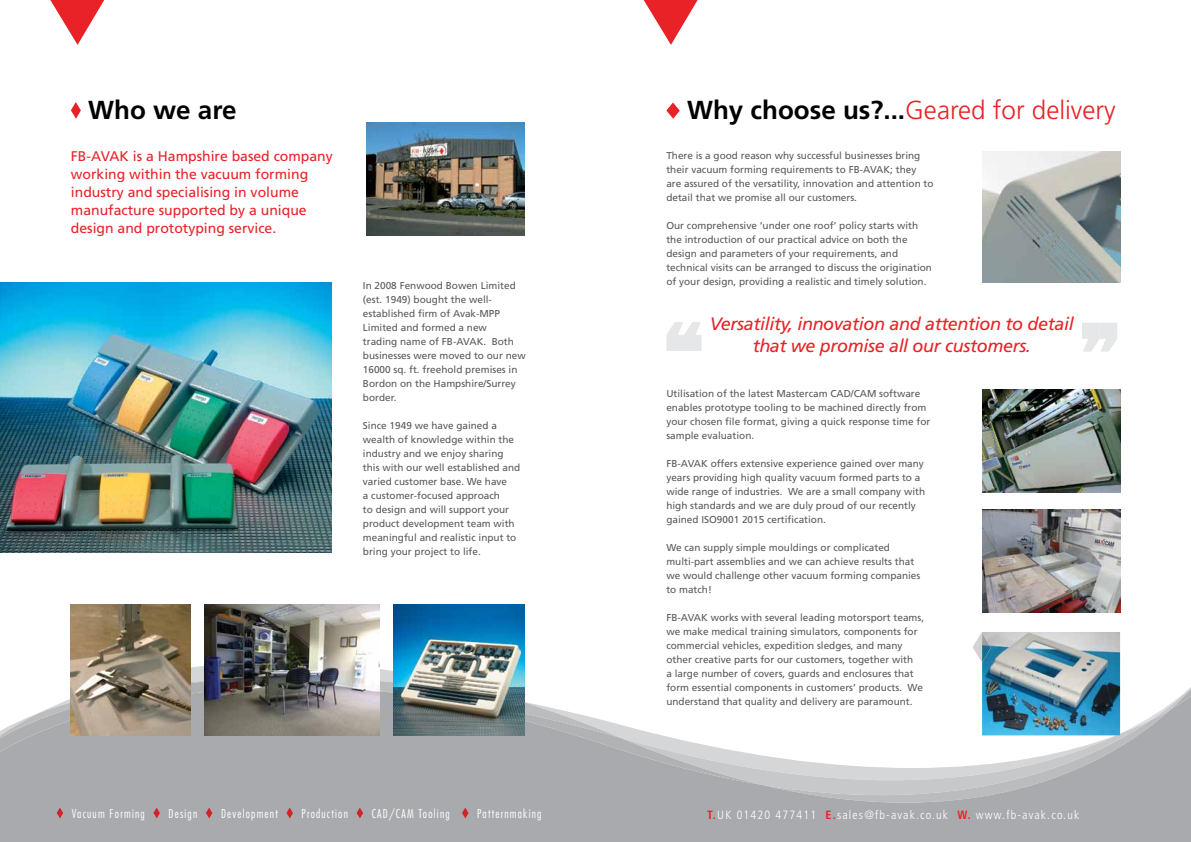
<style>
.page{position:relative;width:1191px;height:842px;background:#fff}
.page>*{position:absolute;margin:0;border:0;box-sizing:border-box;transform-origin:0 0}
.t1{font:300 26px "Frutiger";color:#e82227}
.t2{font:700 26px "Frutiger";color:#000}
.t3{font:italic 18px/22px "Frutiger";letter-spacing:-.02em;color:#e82227;text-align:center}
.t4{font:14px/18px "Frutiger";color:#e82227}
.t5{font:300 condensed 12px "Futura";letter-spacing:.1em;color:#fff}
.t6{font:300 condensed 12px "Frutiger";letter-spacing:.1em;color:#fff}
.t7{font:10px/14px "Frutiger";color:#58595b}
.s1{font-weight:700;color:#000}
.s2{font-weight:700;color:#e82227}
</style>
<div class="page">
<div style="left:0;top:818px;width:595px;height:24px;background:#a8aaad"></div>
<svg style="left:71px;top:102px;width:10px;height:17px"></svg>
<img style="left:71px;top:604px;width:119px;height:28px">
<img style="left:0;top:283px;width:332px;height:270px">
<img style="left:366px;top:123px;width:158px;height:112px">
<img style="left:394px;top:604px;width:130px;height:28px">
<img style="left:205px;top:604px;width:174px;height:28px">
<svg style="left:50px;top:0;width:54px;height:45px"></svg>
<div style="left:595px;top:818px;width:596px;height:24px;background:#a8aaad"></div>
<svg style="left:666px;top:102px;width:14px;height:17px"></svg>
<img style="left:982px;top:509px;width:138px;height:103px">
<img style="left:982px;top:389px;width:138px;height:103px">
<img style="left:982px;top:151px;width:138px;height:132px">
<svg style="left:643px;top:0;width:54px;height:45px"></svg>
<img style="left:0;top:632px;width:1191px;height:186px">
<img style="left:982px;top:633px;width:9px;height:29px">
<svg style="left:1082px;top:323px;width:35px;height:29px"></svg>
<svg style="left:666px;top:322px;width:35px;height:29px"></svg>
<h1 class="t2" style="left:88px;top:94px;width:150px">Who we are</h1>
<h3 class="t4" style="left:71px;top:147px;width:263px">FB-AVAK is a Hampshire based company working within the vacuum forming industry and specialising in volume manufacture supported by a unique design and prototyping service.</h3>
<p class="t7" style="left:363px;top:278px;width:164px">In 2008 Fenwood Bowen Limited (est. 1949) bought the well&shy;established firm of Avak-MPP<br>Limited and formed a new<br>trading name of FB-AVAK. Both businesses were moved to our new<br>16000 sq. ft. freehold premises in<br>Bordon on the Hampshire/Surrey border.</p>
<p class="t7" style="left:363px;top:418px;width:159px">Since 1949 we have gained a wealth of knowledge within the industry and we enjoy sharing this with our well established and varied customer base. We have<br>a customer-focused approach<br>to design and will support your product development team with meaningful and realistic input to bring your project to life.</p>
<p class="t5" style="left:72px;top:806px;width:75px">Vacuum Forming</p>
<p class="t5" style="left:168px;top:806px;width:30px">Design</p>
<p class="t5" style="left:221px;top:806px;width:58px">Development</p>
<p class="t5" style="left:301px;top:806px;width:48px">Production</p>
<p class="t5" style="left:372px;top:806px;width:80px">CAD/CAM Tooling</p>
<p class="t5" style="left:477px;top:806px;width:66px">Patternmaking</p>
<h1 class="t1" style="left:687px;top:95px;width:430px"><span class="s1">Why choose us?...</span>Geared for delivery</h1>
<p class="t7" style="left:666px;top:148px;width:269px">There is a good reason why successful businesses bring their vacuum forming requirements to FB-AVAK; they are assured of the versatility, innovation and attention to detail that we promise all our customers.</p>
<p class="t7" style="left:666px;top:218px;width:267px">Our comprehensive ‘under one roof’ policy starts with the introduction of our practical advice on both the design and parameters of your requirements, and technical visits can be arranged to discuss the origination of your design, providing a realistic and timely solution.</p>
<h2 class="t3" style="left:710px;top:313px;width:365px">Versatility, innovation and attention to detail that we promise all our customers.</h2>
<p class="t7" style="left:666px;top:386px;width:265px">Utilisation of the latest Mastercam CAD/CAM software enables prototype tooling to be machined directly from your chosen file format, giving a quick response time for sample evaluation.</p>
<p class="t7" style="left:666px;top:456px;width:260px">FB-AVAK offers extensive experience gained over many years providing high quality vacuum formed parts to a wide range of industries. We are a small company with high standards and we are duly proud of our recently gained ISO9001 2015 certification.</p>
<p class="t7" style="left:666px;top:540px;width:255px">We can supply simple mouldings or complicated multi-part assemblies and we can achieve results that we would challenge other vacuum forming companies to match!</p>
<p class="t7" style="left:666px;top:610px;width:259px">FB-AVAK works with several leading motorsport teams, we make medical training simulators, components for commercial vehicles, expedition sledges, and many other creative parts for our customers, together with<br>a large number of covers, guards and enclosures that form essential components in customers’ products. We understand that quality and delivery are paramount.</p>
<p class="t6" style="left:707px;top:808px;width:373px"><span class="s2">T.</span>UK 01420 477411 <span class="s2">E.</span>sales@fb-avak.co.uk <span class="s2">W.</span> www.fb-avak.co.uk</p>
</div>
